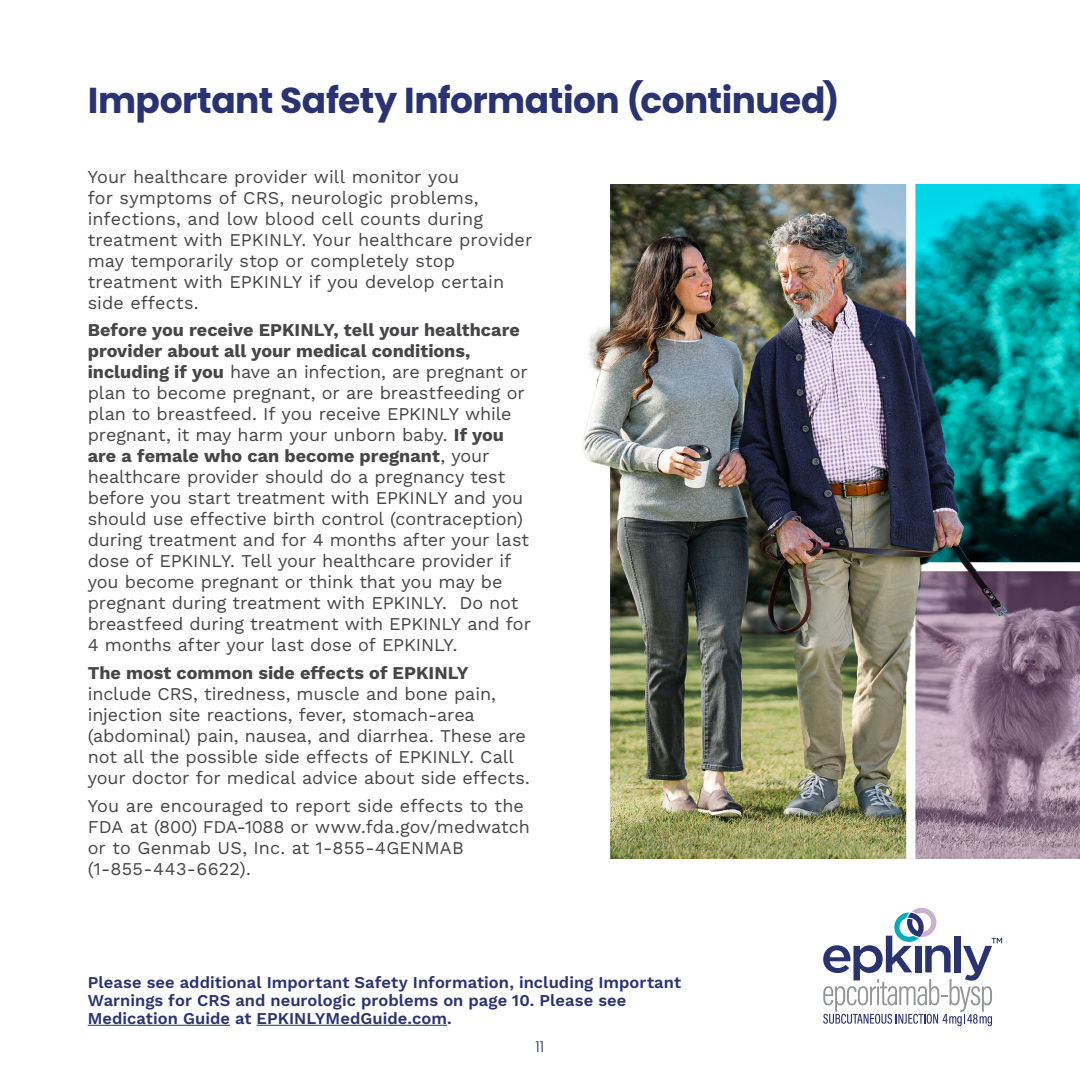
<style>
.page{position:relative;width:1080px;height:1080px;background:#fff}
.page>*{position:absolute;margin:0;border:0;box-sizing:border-box;transform-origin:0 0}
.Body_Copy_Blue{font:700 36px "Poppins";letter-spacing:-.015em;color:#2a3371}
.ISI_Copy{font:18px/21px "Work Sans";color:#464547}
.Please_See{font:600 16.5px/18px "Work Sans";letter-spacing:.005em;color:#2a3371}
.t1{font:300 15px "Poppins";color:#2a3371}
.s1{font-weight:700}
</style>
<div class="page">
<svg style="left:823px;top:908px;width:179px;height:118px"></svg>
<img style="left:582px;top:184px;width:498px;height:674px">
<hr style="left:88px;top:1025px;width:142px;height:1px;background:#2a3371">
<hr style="left:257px;top:1025px;width:190px;height:1px;background:#2a3371">
<p class="Body_Copy_Blue" style="left:88px;top:79px;width:754px">Important Safety Information (continued)</p>
<p class="ISI_Copy" style="left:88px;top:165px;width:446px">Your healthcare provider will monitor you<br>for symptoms of CRS, neurologic problems, infections, and low blood cell counts during treatment with EPKINLY. Your healthcare provider may temporarily stop or completely stop treatment with EPKINLY if you develop certain side effects.</p>
<p class="ISI_Copy" style="left:88px;top:319px;width:445px"><span class="s1">Before you receive EPKINLY, tell your healthcare provider about all your medical conditions, including if you</span> have an infection, are pregnant or plan to become pregnant, or are breastfeeding or plan to breastfeed. If you receive EPKINLY while pregnant, it may harm your unborn baby. <span class="s1">If you are a female who can become pregnant</span>, your healthcare provider should do a pregnancy test before you start treatment with EPKINLY and you should use effective birth control (contraception) during treatment and for 4 months after your last dose of EPKINLY. Tell your healthcare provider if you become pregnant or think that you may be pregnant during treatment with EPKINLY. Do not breastfeed during treatment with EPKINLY and for 4 months after your last dose of EPKINLY.</p>
<p class="ISI_Copy" style="left:88px;top:662px;width:444px"><span class="s1">The most common side effects of EPKINLY </span>include CRS, tiredness, muscle and bone pain, injection site reactions, fever, stomach-area (abdominal) pain, nausea, and diarrhea. These are not all the possible side effects of EPKINLY. Call your doctor for medical advice about side effects.</p>
<p class="ISI_Copy" style="left:88px;top:795px;width:444px">You are encouraged to report side effects to the FDA at (800) FDA-1088 or www.fda.gov/medwatch or to Genmab US, Inc. at 1-855-4GENMAB (1-855-443-6622).</p>
<p class="Please_See" style="left:88px;top:972px;width:595px">Please see additional Important Safety Information, including Important<br>Warnings for CRS and neurologic problems on page 10. Please see<br>Medication Guide at EPKINLYMedGuide.com.</p>
<p class="t1" style="left:536px;top:1038px;width:10px">11</p>
</div>
